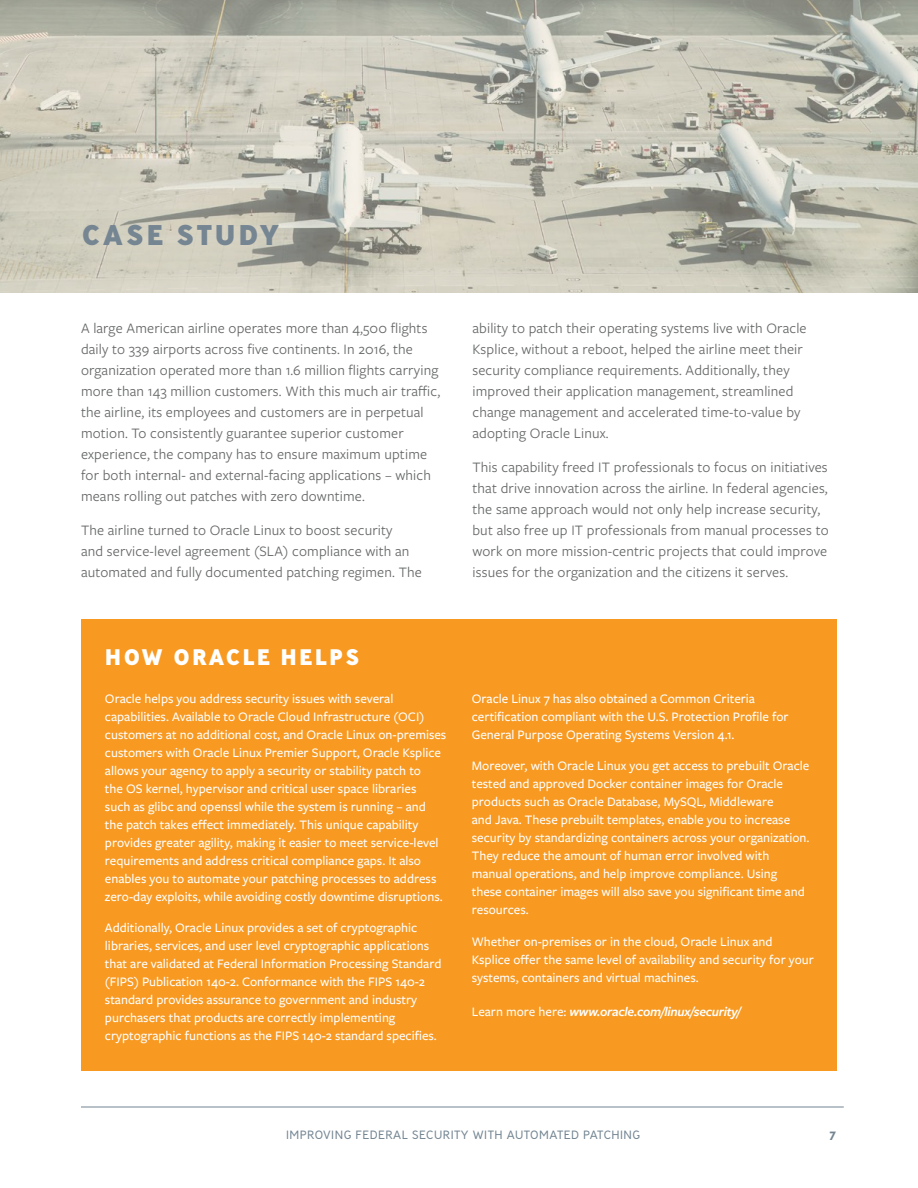
<style>
.page{position:relative;width:918px;height:1188px;background:#fff}
.page>*{position:absolute;margin:0;border:0;box-sizing:border-box;transform-origin:0 0}
.t1{font:800 28.5px "Ministry";letter-spacing:.1em;color:#758592}
.t2{font:800 22.5px "Ministry";letter-spacing:.1em;color:#fff}
.t3{font:15px/21px "Freight Sans Pro";letter-spacing:.01em;color:#656766}
.t4{font:500 13.5px/18px "Freight Sans Pro";color:#fff}
.t5{font:italic 600 13.5px "Freight Sans Pro";letter-spacing:-.02em;color:#fff}
.t6{font:300 12px "Ministry";letter-spacing:.04em;color:#738592}
.t7{font:700 12px "Ministry";color:#738592}
.s1{font-weight:500;font-style:normal}
</style>
<div class="page">
<div style="left:81px;top:619px;width:756px;height:451px;background:#f89921"></div>
<hr style="left:81px;top:1107px;width:763px;height:1px;background:#738592">
<img style="left:0;top:0;width:918px;height:293px">
<p class="t1" style="left:82px;top:216px;width:199px">CASE STUDY</p>
<p class="t3" style="left:81px;top:317px;width:361px">A large American airline operates more than 4,500 fights daily to 339 airports across fve continents. In 2016, the organization operated more than 1.6 million fights carrying more than 143 million customers. With this much air trafc, the airline, its employees and customers are in perpetual motion. To consistently guarantee superior customer experience, the company has to ensure maximum uptime for both internal- and external-facing applications – which means rolling out patches with zero downtime.</p>
<p class="t3" style="left:81px;top:519px;width:342px">The airline turned to Oracle Linux to boost security<br>and service-level agreement (SLA) compliance with an automated and fully documented patching regimen. The</p>
<p class="t3" style="left:472px;top:317px;width:336px">ability to patch their operating systems live with Oracle Ksplice, without a reboot, helped the airline meet their security compliance requirements. Additionally, they improved their application management, streamlined change management and accelerated time-to-value by adopting Oracle Linux.</p>
<p class="t3" style="left:472px;top:456px;width:358px">This capability freed IT professionals to focus on initiatives that drive innovation across the airline. In federal agencies, the same approach would not only help increase security, but also free up IT professionals from manual processes to work on more mission-centric projects that could improve issues for the organization and the citizens it serves.</p>
<h3 class="t2" style="left:105px;top:642px;width:256px">HOW ORACLE HELPS</h3>
<p class="t4" style="left:105px;top:689px;width:343px">Oracle helps you address security issues with several capabilities. Available to Oracle Cloud Infrastructure (OCI) customers at no additional cost, and Oracle Linux on-premises customers with Oracle Linux Premier Support, Oracle Ksplice allows your agency to apply a security or stability patch to<br>the OS kernel, hypervisor and critical user space libraries<br>such as glibc and openssl while the system is running – and the patch takes efect immediately. This unique capability provides greater agility, making it easier to meet service-level requirements and address critical compliance gaps. It also enables you to automate your patching processes to address zero-day exploits, while avoiding costly downtime disruptions.</p>
<p class="t4" style="left:105px;top:918px;width:338px">Additionally, Oracle Linux provides a set of cryptographic libraries, services, and user level cryptographic applications that are validated at Federal Information Processing Standard (FIPS) Publication 140-2. Conformance with the FIPS 140-2 standard provides assurance to government and industry purchasers that products are correctly implementing cryptographic functions as the FIPS 140-2 standard specifes.</p>
<p class="t4" style="left:472px;top:689px;width:318px">Oracle Linux 7 has also obtained a Common Criteria certifcation compliant with the U.S. Protection Profle for<br>General Purpose Operating Systems Version 4.1.</p>
<p class="t4" style="left:472px;top:756px;width:339px">Moreover, with Oracle Linux you get access to prebuilt Oracle tested and approved Docker container images for Oracle products such as Oracle Database, MySQL, Middleware<br>and Java. These prebuilt templates, enable you to increase security by standardizing containers across your organization.<br>They reduce the amount of human error involved with manual operations, and help improve compliance. Using these container images will also save you signifcant time and resources.</p>
<p class="t4" style="left:472px;top:932px;width:344px">Whether on-premises or in the cloud, Oracle Linux and<br>Ksplice ofer the same level of availability and security for your systems, containers and virtual machines.</p>
<h5 class="t5" style="left:472px;top:1003px;width:270px"><span class="s1">Learn more here:</span> www.oracle.com/linux/security/</h5>
<p class="t6" style="left:286px;top:1128px;width:356px">IMPROVING FEDERAL SECURITY WITH AUTOMATED PATCHING</p>
<p class="t7" style="left:829px;top:1128px;width:9px">7</p>
</div>
